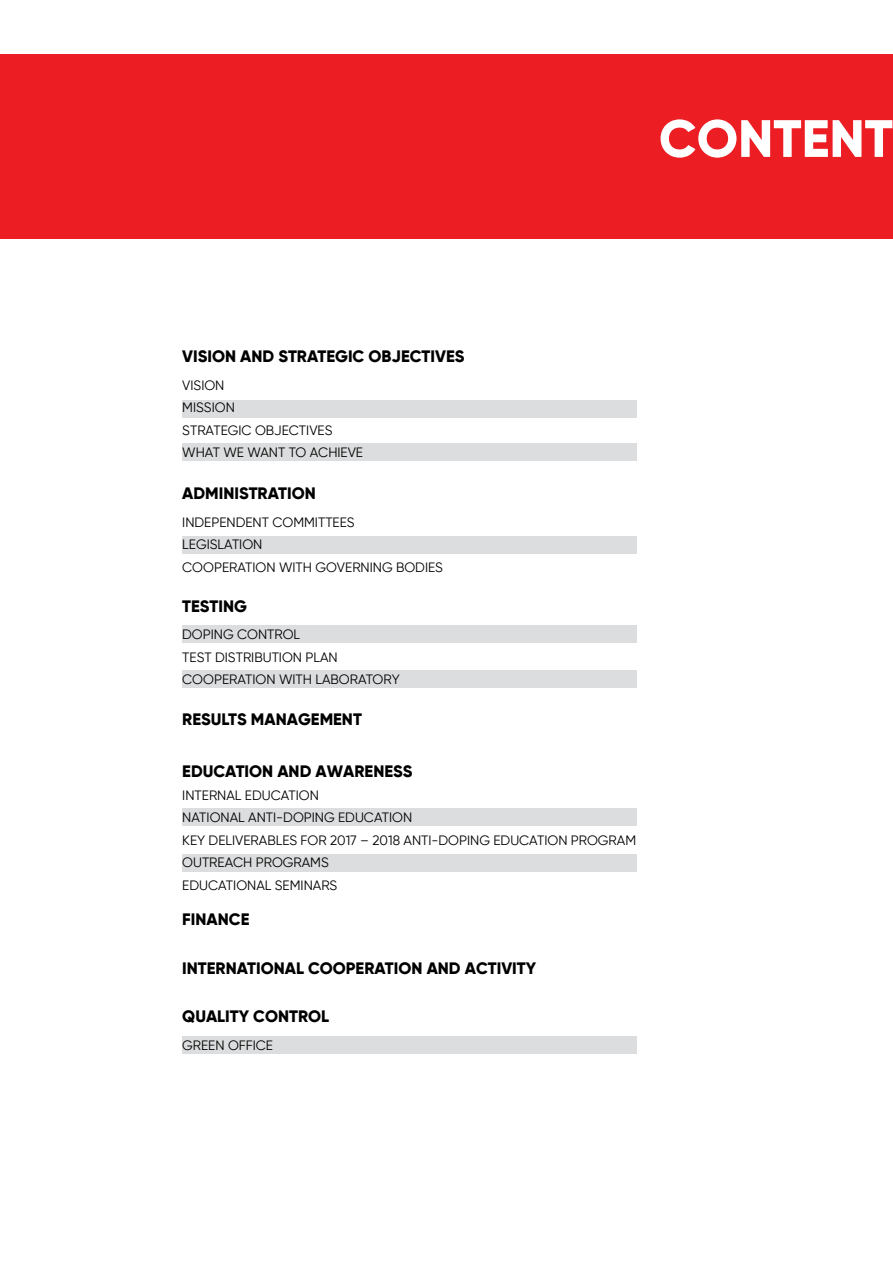
<style>
.page{position:relative;width:893px;height:1263px;background:#fff}
.page>*{position:absolute;margin:0;border:0;box-sizing:border-box;transform-origin:0 0}
.t1{font:800 52.5px "Gilroy";color:#fff}
.t2{font:800 16.5px "Gilroy";color:#000}
.t3{font:13.5px/22.5px "Gilroy";color:#000}
</style>
<div class="page">
<div style="left:0;top:54px;width:893px;height:184px;background:#ed1d24"></div>
<div style="left:182px;top:400px;width:454px;height:17px;background:#dcddde"></div>
<div style="left:182px;top:443px;width:454px;height:17px;background:#dcddde"></div>
<div style="left:182px;top:536px;width:454px;height:17px;background:#dcddde"></div>
<div style="left:182px;top:626px;width:454px;height:17px;background:#dcddde"></div>
<div style="left:182px;top:670px;width:454px;height:18px;background:#dcddde"></div>
<div style="left:182px;top:808px;width:454px;height:18px;background:#dcddde"></div>
<div style="left:182px;top:854px;width:454px;height:18px;background:#dcddde"></div>
<div style="left:182px;top:1036px;width:454px;height:18px;background:#dcddde"></div>
<h1 class="t1" style="left:659px;top:105px;width:235px">CONTENT</h1>
<p class="t2" style="left:182px;top:346px;width:284px">VISION AND STRATEGIC OBJECTIVES</p>
<p class="t3" style="left:182px;top:374px;width:182px">VISION<br>MISSION<br>STRATEGIC OBJECTIVES<br>WHAT WE WANT TO ACHIEVE</p>
<p class="t2" style="left:182px;top:483px;width:135px">ADMINISTRATION</p>
<p class="t3" style="left:182px;top:510px;width:262px">INDEPENDENT COMMITTEES<br>LEGISLATION<br>COOPERATION WITH GOVERNING BODIES</p>
<p class="t2" style="left:182px;top:596px;width:66px">TESTING</p>
<p class="t3" style="left:182px;top:623px;width:219px">DOPING CONTROL<br>TEST DISTRIBUTION PLAN<br>COOPERATION WITH LABORATORY</p>
<p class="t2" style="left:182px;top:708px;width:181px">RESULTS MANAGEMENT</p>
<p class="t2" style="left:182px;top:761px;width:232px">EDUCATION AND AWARENESS</p>
<p class="t3" style="left:182px;top:783px;width:455px">INTERNAL EDUCATION<br>NATIONAL ANTI-DOPING EDUCATION<br>KEY DELIVERABLES FOR 2017 – 2018 ANTI-DOPING EDUCATION PROGRAM<br>OUTREACH PROGRAMS<br>EDUCATIONAL SEMINARS</p>
<p class="t2" style="left:182px;top:909px;width:69px">FINANCE</p>
<p class="t2" style="left:182px;top:958px;width:355px">INTERNATIONAL COOPERATION AND ACTIVITY</p>
<p class="t2" style="left:182px;top:1006px;width:148px">QUALITY CONTROL</p>
<p class="t3" style="left:182px;top:1034px;width:92px">GREEN OFFICE</p>
</div>
